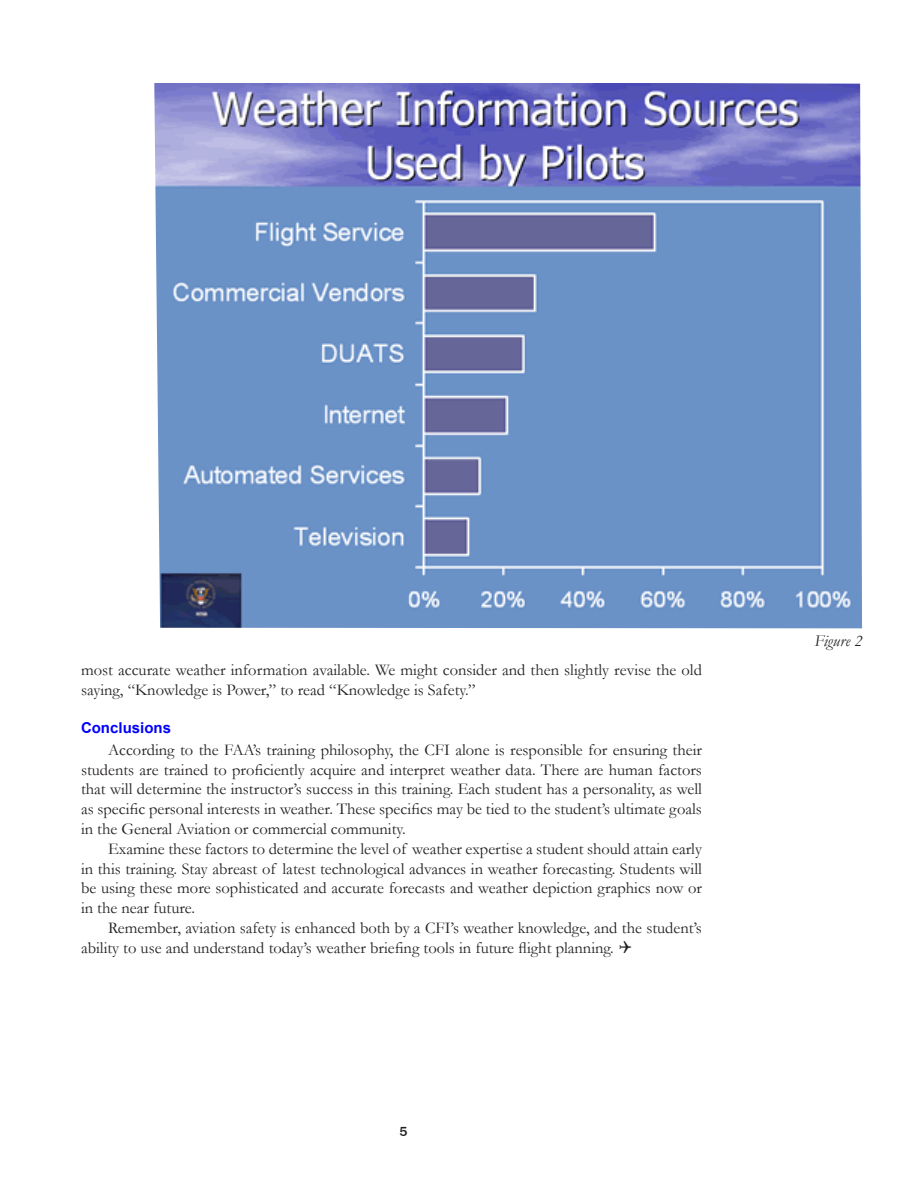
<style>
.page{position:relative;width:918px;height:1188px;background:#fff}
.page>*{position:absolute;margin:0;border:0;box-sizing:border-box;transform-origin:0 0}
.t1{font:16.5px/19.8px "Garamond";color:#231f20}
.t2{font:italic 16.5px "Garamond";color:#231f20}
.t3{font:700 15px "Arial";color:#00f}
.t4{font:500 13.5px "Franklin Gothic";color:#231f20}
</style>
<div class="page">
<img style="left:154px;top:84px;width:708px;height:544px">
<p class="t1" style="left:81px;top:660px;width:622px">most accurate weather information available. We might consider and then slightly revise the old saying, “Knowledge is Power,” to read “Knowledge is Safety.”</p>
<p class="t3" style="left:81px;top:718px;width:92px">Conclusions</p>
<p class="t1" style="left:81px;top:739px;width:622px;text-align:justify;text-indent:27px">According to the FAA’s training philosophy, the CFI alone is responsible for ensuring their students are trained to proficiently acquire and interpret weather data. There are human factors that will determine the instructor’s success in this training. Each student has a personality, as well as specific personal interests in weather. These specifics may be tied to the student’s ultimate goals in the General Aviation or commercial community.</p>
<p class="t1" style="left:81px;top:838px;width:623px;text-align:justify;text-indent:27px">Examine these factors to determine the level of weather expertise a student should attain early in this training. Stay abreast of latest technological advances in weather forecasting. Students will be using these more sophisticated and accurate forecasts and weather depiction graphics now or in the near future.</p>
<p class="t1" style="left:81px;top:917px;width:622px;text-indent:27px">Remember, aviation safety is enhanced both by a CFI’s weather knowledge, and the student’s ability to use and understand today’s weather briefing tools in future flight planning.</p>
<p class="t4" style="left:400px;top:1123px;width:9px">5</p>
<p class="t2" style="left:814px;top:630px;width:49px">Figure 2</p>
</div>
